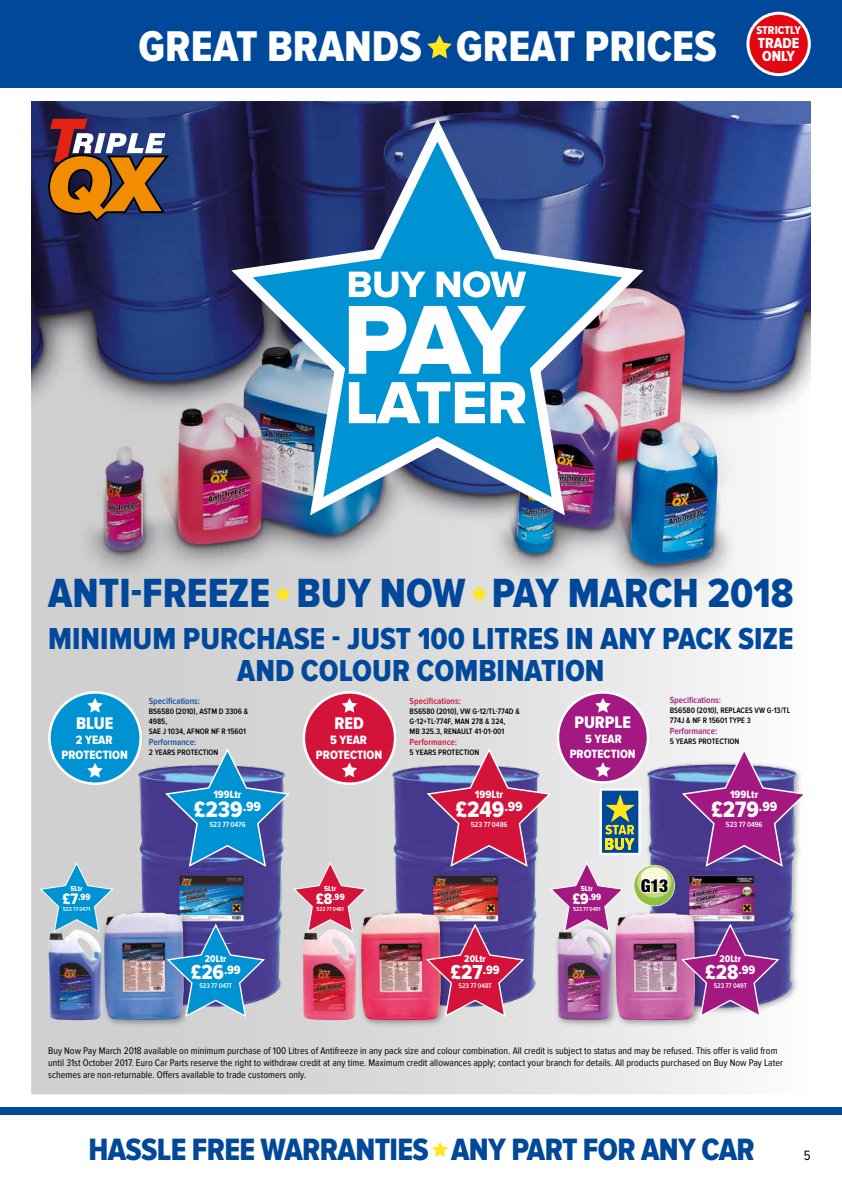
<style>
.page{position:relative;width:842px;height:1191px;background:#fff}
.page>*{position:absolute;margin:0;border:0;box-sizing:border-box;transform-origin:0 0}
.t1{font:44.6px "Proxima Nova Cond Extrabld";color:#fff}
.t2{font:42.3px "Proxima Nova Cond Extrabld";color:#00489a}
.t3{font:32px "Proxima Nova Cond Extrabld";letter-spacing:-.02em;color:#00489a}
.t4{font:31.5px/31.5px "Proxima Nova Cond Extrabld";color:#00489a;text-align:center}
.t5{font:23.1px "Proxima Nova Cond Extrabld";color:#fff}
.t6{font:21.1px "Proxima Nova Cond Extrabld";color:#fff}
.t7{font:900 condensed 17.8px "Helvetica Neue LT Std";color:#000}
.t8{font:17.5px "Proxima Nova Cond Extrabld";color:#fff}
.t9{font:17.4px "Proxima Nova Cond Extrabld";color:#fff}
.t10{font:15.1px "Proxima Nova Cond Extrabld";color:#fff}
.t11{font:14px "Proxima Nova Cond";color:#000}
.t12{font:12.5px/15px "Proxima Nova Cond Extrabld";color:#fff;text-align:center}
.t13{font:12.4px/14.9px "Proxima Nova Cond Extrabld";color:#fff;text-align:center}
.t14{font:11.8px "Proxima Nova Cond Extrabld";color:#fff}
.t15{font:11px "Proxima Nova Cond Extrabld";color:#fff}
.t16{font:10px/12px "Proxima Nova Cond";color:#000}
.t17{font:10px "Proxima Nova Cond Extrabld";color:#fff}
.t18{font:9.4px "Proxima Nova Cond Extrabld";color:#fff}
.t19{font:600 9.2px "Proxima Nova Cond";color:#194b9a}
.t20{font:600 9.2px "Proxima Nova Cond";color:#d3133a}
.t21{font:600 9.2px "Proxima Nova Cond";color:#a31981}
.t22{font:600 8.2px/9.8px "Proxima Nova Cond";color:#000}
.t23{font:600 7.7px "Proxima Nova Cond";letter-spacing:-.01em;color:#fff}
.t24{font:7.5px "Proxima Nova Cond Extrabld";color:#fff}
.t25{font:600 7px "Proxima Nova Cond";letter-spacing:-.01em;color:#fff}
.t26{font:600 6px "Proxima Nova Cond";letter-spacing:-.01em;color:#fff}
.s1{font-size:15.8px}
.s2{color:#e30613}
</style>
<div class="page">
<div style="left:0;top:1107px;width:842px;height:7px;background:#00489a"></div>
<div style="left:0;top:0;width:842px;height:88px;background:#00489a"></div>
<div style="left:748px;top:13px;width:61px;height:62px;background:#e30613;border-radius:50%"></div>
<div style="left:746px;top:12px;width:65px;height:64px;border:3px solid #fff;border-radius:50%"></div>
<svg style="left:432px;top:1141px;width:16px;height:16px"></svg>
<svg style="left:427px;top:35px;width:25px;height:23px"></svg>
<svg style="left:31px;top:593px;width:695px;height:501px;background:#dbdbdb"></svg>
<img style="left:671px;top:759px;width:128px;height:244px">
<img style="left:48px;top:933px;width:52px;height:87px">
<img style="left:131px;top:765px;width:32px;height:143px">
<img style="left:303px;top:1018px;width:53px;height:2px">
<img style="left:386px;top:765px;width:38px;height:144px">
<div style="left:553px;top:924px;width:66px;height:104px;background:#000;opacity:.35"></div>
<img style="left:557px;top:1018px;width:54px;height:2px">
<div style="left:612px;top:909px;width:91px;height:119px;background:#000;opacity:.35"></div>
<img style="left:616px;top:913px;width:79px;height:107px">
<div style="left:357px;top:909px;width:92px;height:119px;background:#000;opacity:.35"></div>
<img style="left:361px;top:913px;width:80px;height:107px">
<div style="left:100px;top:908px;width:92px;height:119px;background:#000;opacity:.35"></div>
<img style="left:104px;top:912px;width:80px;height:107px">
<svg style="left:275px;top:593px;width:16px;height:8px"></svg>
<svg style="left:471px;top:593px;width:16px;height:8px"></svg>
<img style="left:31px;top:102px;width:780px;height:491px">
<div style="left:49px;top:692px;width:92px;height:91px;background:#0093d3;border-radius:50%"></div>
<div style="left:48px;top:691px;width:94px;height:94px;border:3px solid #fff;border-radius:50%"></div>
<div style="left:304px;top:692px;width:91px;height:91px;background:#d3133a;border-radius:50%"></div>
<div style="left:303px;top:691px;width:93px;height:94px;border:3px solid #fff;border-radius:50%"></div>
<div style="left:558px;top:692px;width:90px;height:90px;background:#a31981;border-radius:50%"></div>
<div style="left:557px;top:691px;width:92px;height:92px;border:2px solid #fff;border-radius:50%"></div>
<svg style="left:634px;top:865px;width:41px;height:41px"></svg>
<svg style="left:634px;top:865px;width:40px;height:40px"></svg>
<img style="left:221px;top:107px;width:433px;height:417px">
<svg style="left:349px;top:271px;width:177px;height:26px"></svg>
<svg style="left:349px;top:382px;width:176px;height:41px"></svg>
<svg style="left:349px;top:306px;width:177px;height:68px"></svg>
<svg style="left:48px;top:119px;width:121px;height:103px;background:#825c46"></svg>
<svg style="left:39px;top:861px;width:76px;height:72px;background:#87bbd2"></svg>
<svg style="left:680px;top:922px;width:101px;height:96px;background:#92519c"></svg>
<svg style="left:680px;top:746px;width:123px;height:122px"></svg>
<svg style="left:87px;top:698px;width:16px;height:14px"></svg>
<svg style="left:342px;top:698px;width:15px;height:14px"></svg>
<svg style="left:595px;top:698px;width:16px;height:14px"></svg>
<img style="left:424px;top:746px;width:247px;height:272px">
<img style="left:163px;top:746px;width:205px;height:272px">
<svg style="left:87px;top:763px;width:16px;height:14px"></svg>
<h1 class="t1" style="left:139px;top:21px;width:580px">GREAT BRANDS • GREAT PRICES</h1>
<p class="t14" style="left:756px;top:24px;width:46px">STRICTLY</p>
<h3 class="t10" style="left:758px;top:34px;width:43px">TRADE</h3>
<h3 class="t10" style="left:762px;top:48px;width:34px">ONLY</h3>
<h2 class="t2" style="left:48px;top:569px;width:747px">ANTI-FREEZE BUY NOW PAY MARCH 2018</h2>
<h3 class="t4" style="left:48px;top:624px;width:747px">MINIMUM PURCHASE - JUST 100 LITRES IN ANY PACK SIZE<br>AND COLOUR COMBINATION</h3>
<h3 class="t8" style="left:76px;top:713px;width:39px">BLUE</h3>
<p class="t12" style="left:61px;top:732px;width:68px">2 YEAR<br>PROTECTION</p>
<p class="t19" style="left:149px;top:696px;width:53px">Specifications:</p>
<p class="t22" style="left:149px;top:706px;width:101px">BS6580 (2010), ASTM D 3306 &amp;<br>4985,<br>SAE J 1034, AFNOR NF R 15601</p>
<p class="t19" style="left:149px;top:736px;width:49px">Performance:</p>
<p class="t22" style="left:149px;top:747px;width:71px">2 YEARS PROTECTION</p>
<p class="t15" style="left:213px;top:788px;width:30px">199Ltr</p>
<h3 class="t5" style="left:194px;top:796px;width:69px">£239<sup>.99</sup></h3>
<p class="t23" style="left:209px;top:820px;width:38px">523 77 0476</p>
<p class="t24" style="left:70px;top:884px;width:14px">5Ltr</p>
<p class="t18" style="left:62px;top:891px;width:30px"><span class="s1">£7</span>.99</p>
<p class="t26" style="left:63px;top:905px;width:29px">523 77 0471</p>
<p class="t17" style="left:205px;top:953px;width:23px">20Ltr</p>
<h3 class="t6" style="left:191px;top:960px;width:52px">£26<sup>.99</sup></h3>
<p class="t25" style="left:199px;top:982px;width:34px">523 77 047T</p>
<h3 class="t8" style="left:334px;top:713px;width:31px">RED</h3>
<p class="t12" style="left:316px;top:732px;width:68px">5 YEAR<br>PROTECTION</p>
<p class="t24" style="left:324px;top:884px;width:14px">5Ltr</p>
<p class="t18" style="left:316px;top:891px;width:31px"><span class="s1">£8</span>.99</p>
<p class="t26" style="left:316px;top:905px;width:29px">523 77 0481</p>
<p class="t20" style="left:410px;top:696px;width:53px">Specifications:</p>
<p class="t22" style="left:410px;top:706px;width:112px">BS6580 (2010), VW G-12/TL-774D &amp;<br>G-12+TL-774F, MAN 278 &amp; 324,<br>MB 325.3, RENAULT 41-01-001</p>
<p class="t20" style="left:410px;top:736px;width:49px">Performance:</p>
<p class="t22" style="left:410px;top:747px;width:71px">5 YEARS PROTECTION</p>
<p class="t15" style="left:475px;top:788px;width:30px">199Ltr</p>
<h3 class="t5" style="left:455px;top:796px;width:69px">£249<sup>.99</sup></h3>
<p class="t23" style="left:471px;top:820px;width:38px">523 77 0486</p>
<p class="t17" style="left:464px;top:953px;width:23px">20Ltr</p>
<h3 class="t6" style="left:451px;top:960px;width:51px">£27<sup>.99</sup></h3>
<p class="t25" style="left:458px;top:982px;width:35px">523 77 048T</p>
<h3 class="t9" style="left:574px;top:713px;width:58px">PURPLE</h3>
<p class="t13" style="left:570px;top:732px;width:67px">5 YEAR<br>PROTECTION</p>
<p class="t21" style="left:670px;top:695px;width:53px">Specifications:</p>
<p class="t22" style="left:670px;top:705px;width:122px">BS6580 (2010), REPLACES VW G-13/TL<br>774J &amp; NF R 15601 TYPE 3</p>
<p class="t21" style="left:670px;top:725px;width:49px">Performance:</p>
<p class="t22" style="left:670px;top:736px;width:71px">5 YEARS PROTECTION</p>
<p class="t15" style="left:730px;top:788px;width:30px">199Ltr</p>
<h3 class="t5" style="left:711px;top:796px;width:68px">£279<sup>.99</sup></h3>
<p class="t23" style="left:726px;top:820px;width:38px">523 77 0496</p>
<p class="t24" style="left:581px;top:884px;width:14px">5Ltr</p>
<p class="t18" style="left:572px;top:891px;width:31px"><span class="s1">£9</span>.99</p>
<p class="t26" style="left:573px;top:905px;width:29px">523 77 0491</p>
<h3 class="t7" style="left:641px;top:874px;width:29px">G13</h3>
<p class="t17" style="left:719px;top:953px;width:23px">20Ltr</p>
<h3 class="t6" style="left:705px;top:960px;width:52px">£28<sup>.99</sup></h3>
<p class="t25" style="left:714px;top:982px;width:35px">523 77 049T</p>
<p class="t16" style="left:48px;top:1044px;width:736px">Buy Now Pay March 2018 available on minimum purchase of 100 Litres of Antifreeze in any pack size and colour combination. All credit is subject to status and may be refused. This offer is valid from until 31st October 2017. Euro Car Parts reserve the right to withdraw credit at any time. Maximum credit allowances apply; contact your branch for details. All products purchased on Buy Now Pay Later schemes are non-returnable. Offers available to trade customers only.</p>
<h3 class="t3" style="left:88px;top:1131px;width:668px">HASSLE FREE WARRANTIES <span class="s2">•</span> ANY PART FOR ANY CAR</h3>
<h3 class="t11" style="left:804px;top:1147px;width:8px">5</h3>
</div>
